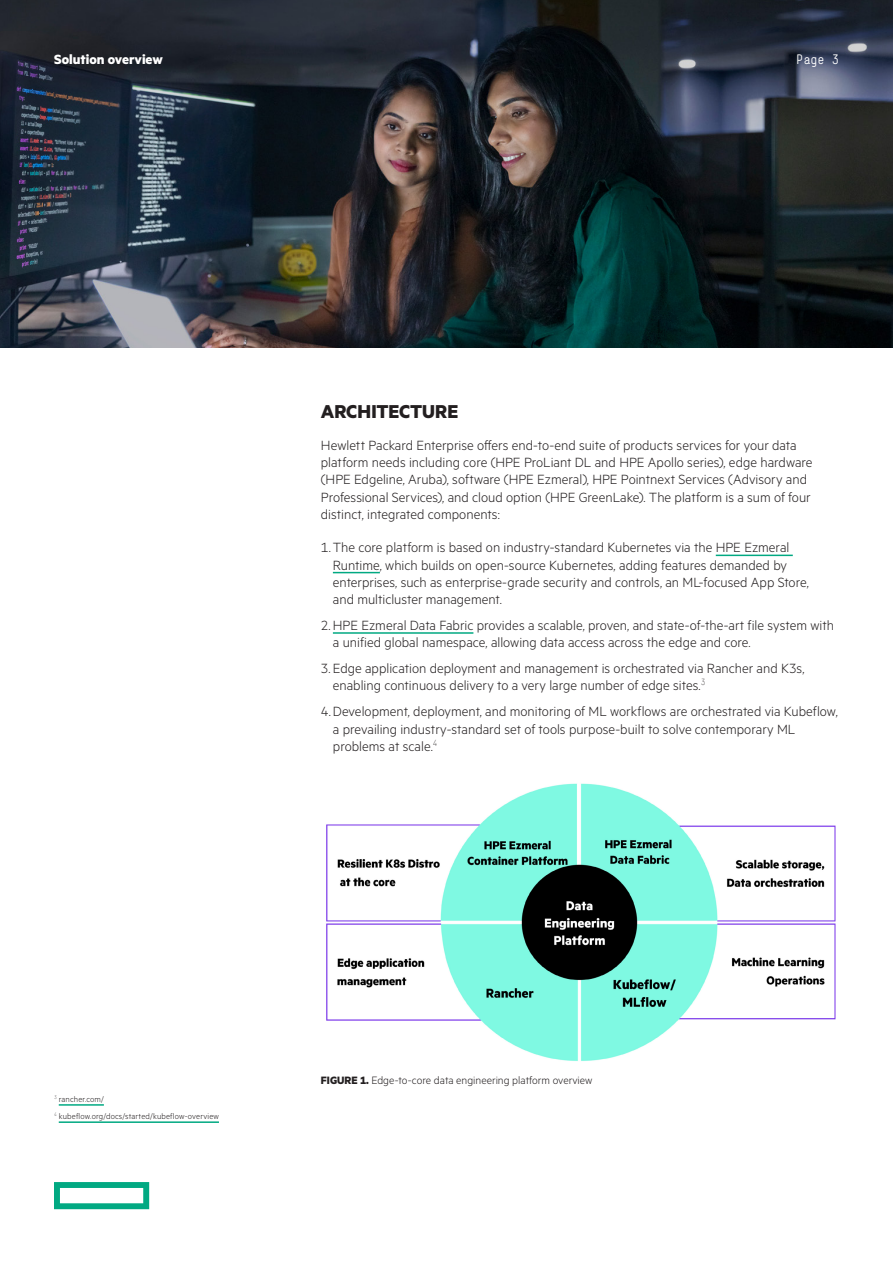
<style>
.page{position:relative;width:893px;height:1263px;background:#fff}
.page>*{position:absolute;margin:0;border:0;box-sizing:border-box;transform-origin:0 0}
.Body_subheadline_Met{font:700 21px "Metric HPE";letter-spacing:-.005em;color:#231f20}
.Body_text_MetricHPE{font:300 15px/17.2px "Metric HPE";color:#231f20}
.Descriptor_MetricHPE{font:700 15px "Metric HPE";color:#fff}
.Page_number_HPE_Simp{font:13.5px "HPE Simple";color:#fff}
.Sidebar_Figure_text{font:300 12px "Metric HPE";color:#231f20}
.Footnote_MetricHPE_R{font:300 9px "Metric HPE";letter-spacing:.02em;color:#231f20}
.s1{font-weight:700}
</style>
<div class="page">
<img style="left:0;top:0;width:893px;height:347px">
<hr style="left:716px;top:555px;width:77px;height:1px;background:#01a982">
<hr style="left:333px;top:572px;width:47px;height:1px;background:#01a982">
<hr style="left:333px;top:632px;width:140px;height:2px;background:#01a982">
<hr style="left:59px;top:1104px;width:45px;height:2px;background:#01a982">
<hr style="left:59px;top:1121px;width:160px;height:2px;background:#01a982">
<svg style="left:54px;top:1182px;width:95px;height:27px"></svg>
<img style="left:326px;top:783px;width:510px;height:278px">
<p class="Descriptor_MetricHPE" style="left:54px;top:50px;width:110px">Solution overview</p>
<p class="Page_number_HPE_Simp" style="left:796px;top:52px;width:44px">Page 3</p>
<p class="Body_subheadline_Met" style="left:321px;top:398px;width:139px">ARCHITECTURE</p>
<p class="Body_text_MetricHPE" style="left:321px;top:436px;width:493px">Hewlett Packard Enterprise offers end-to-end suite of products services for your data platform needs including core (HPE ProLiant DL and HPE Apollo series), edge hardware (HPE Edgeline, Aruba), software (HPE Ezmeral), HPE Pointnext Services (Advisory and Professional Services), and cloud option (HPE GreenLake). The platform is a sum of four distinct, integrated components:</p>
<p class="Body_text_MetricHPE" style="left:333px;top:538px;width:477px;text-indent:-12px">1.The core platform is based on industry-standard Kubernetes via the HPE Ezmeral Runtime, which builds on open-source Kubernetes, adding features demanded by enterprises, such as enterprise-grade security and controls, an ML-focused App Store, and multicluster management.</p>
<p class="Body_text_MetricHPE" style="left:333px;top:616px;width:503px;text-indent:-12px">2.HPE Ezmeral Data Fabric provides a scalable, proven, and state-of-the-art file system with a unified global namespace, allowing data access across the edge and core.</p>
<p class="Body_text_MetricHPE" style="left:333px;top:659px;width:473px;text-indent:-12px">3. Edge application deployment and management is orchestrated via Rancher and K3s, enabling continuous delivery to a very large number of edge sites.<sup>3</sup></p>
<p class="Body_text_MetricHPE" style="left:333px;top:702px;width:506px;text-indent:-12px">4.Development, deployment, and monitoring of ML workflows are orchestrated via Kubeflow, a prevailing industry-standard set of tools purpose-built to solve contemporary ML problems at scale.<sup>4</sup></p>
<p class="Footnote_MetricHPE_R" style="left:54px;top:1094px;width:51px"><sup>3</sup> rancher.com/</p>
<p class="Footnote_MetricHPE_R" style="left:54px;top:1111px;width:166px"><sup>4</sup> kubeflow.org/docs/started/kubeflow-overview</p>
<p class="Sidebar_Figure_text" style="left:321px;top:1073px;width:273px"><span class="s1">FIGURE 1.</span> Edge-to-core data engineering platform overview</p>
</div>
